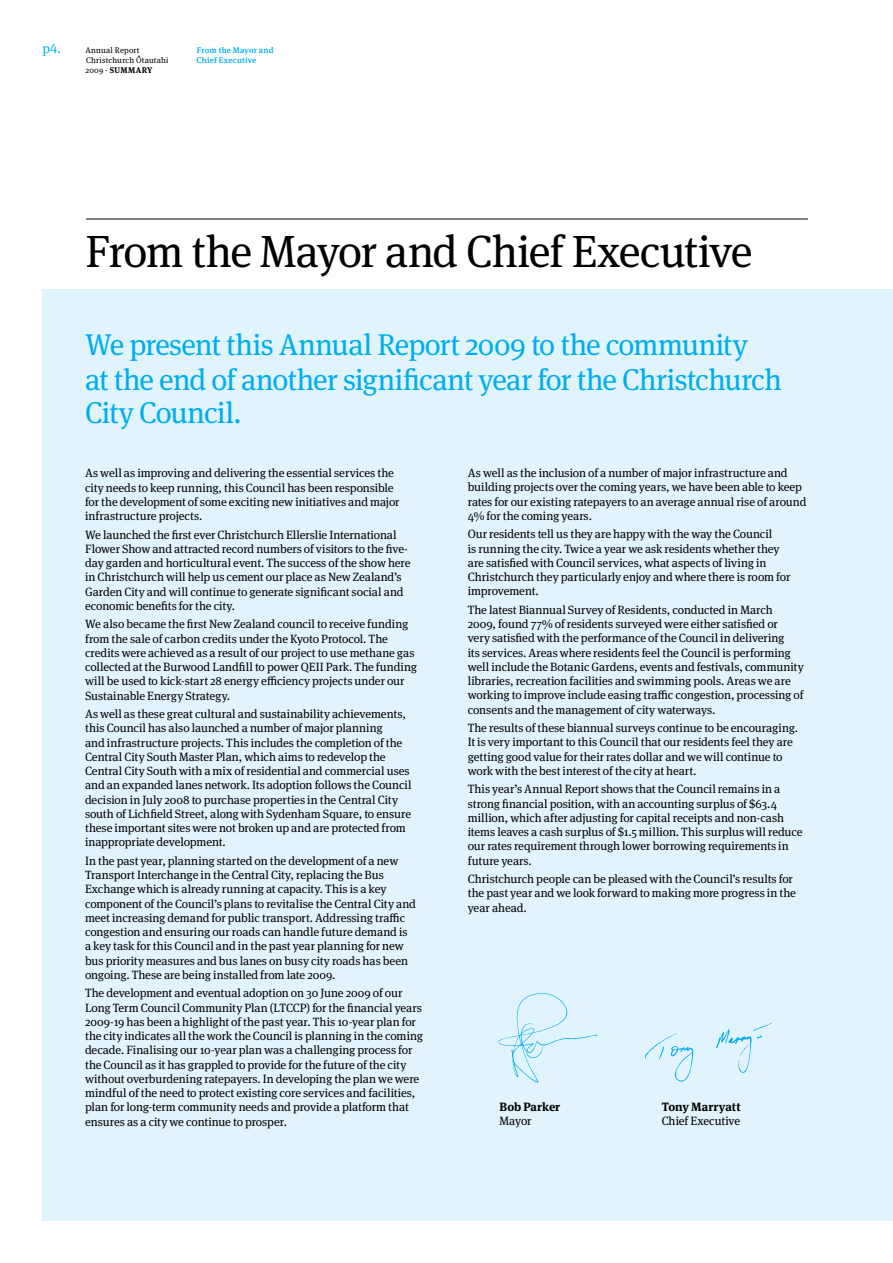
<style>
.page{position:relative;width:893px;height:1263px;background:#fff}
.page>*{position:absolute;margin:0;border:0;box-sizing:border-box;transform-origin:0 0}
.t1{font:45px "Meta Serif Pro";letter-spacing:-.03em;color:#000}
.t2{font:30px/34px "Meta Serif Pro";letter-spacing:-.025em;color:#00aeef}
.t3{font:12px/14.2px "Meta Serif Pro";letter-spacing:-.005em;color:#000}
.t4{font:700 12px "Meta Serif Pro";color:#000}
.t5{font:8.25px/9.8px "Meta Serif Pro";letter-spacing:.025em;color:#000}
.t6{font:500 8.25px/9.8px "Meta Serif Pro";letter-spacing:.02em;color:#00aeef}
.s1{font-size:13.5px;color:#00aeef}
.s2{font-weight:700}
</style>
<div class="page">
<hr style="left:86px;top:219px;width:722px;height:1px;background:#000">
<div style="left:43px;top:289px;width:850px;height:931px;background:#e1f4fd"></div>
<svg style="left:498px;top:993px;width:99px;height:89px"></svg>
<svg style="left:645px;top:1033px;width:48px;height:48px"></svg>
<svg style="left:716px;top:1023px;width:55px;height:50px"></svg>
<p class="t5" style="left:86px;top:45px;width:85px;text-indent:-43px"><span class="s1">p4.</span> Annual Report<br>Christchurch Otautahi<br>2009 - <span class="s2">SUMMARY</span></p>
<p class="t6" style="left:197px;top:45px;width:78px">From the Mayor and<br>Chief Executive</p>
<h1 class="t1" style="left:85px;top:219px;width:668px">From the Mayor and Chief Executive</h1>
<h2 class="t2" style="left:85px;top:326px;width:698px">We present this Annual Report 2009 to the community<br>at the end of another significant year for the Christchurch<br>City Council.</h2>
<p class="t3" style="left:85px;top:466px;width:316px">As well as improving and delivering the essential services the city needs to keep running, this Council has been responsible for the development of some exciting new initiatives and major infrastructure projects.</p>
<p class="t3" style="left:85px;top:527px;width:327px">We launched the first ever Christchurch Ellerslie International Flower Show and attracted record numbers of visitors to the five&shy;day garden and horticultural event. The success of the show here in Christchurch will help us cement our place as New Zealand’s Garden City and will continue to generate significant social and economic benefits for the city.</p>
<p class="t3" style="left:85px;top:616px;width:334px">We also became the first New Zealand council to receive funding from the sale of carbon credits under the Kyoto Protocol. The credits were achieved as a result of our project to use methane gas collected at the Burwood Landfill to power QEII Park. The funding will be used to kick-start 28 energy efficiency projects under our Sustainable Energy Strategy.</p>
<p class="t3" style="left:85px;top:706px;width:328px">As well as these great cultural and sustainability achievements, this Council has also launched a number of major planning<br>and infrastructure projects. This includes the completion of the Central City South Master Plan, which aims to redevelop the Central City South with a mix of residential and commercial uses and an expanded lanes network. Its adoption follows the Council decision in July 2008 to purchase properties in the Central City south of Lichfield Street, along with Sydenham Square, to ensure these important sites were not broken up and are protected from inappropriate development.</p>
<p class="t3" style="left:85px;top:853px;width:332px">In the past year, planning started on the development of a new Transport Interchange in the Central City, replacing the Bus Exchange which is already running at capacity. This is a key component of the Council’s plans to revitalise the Central City and meet increasing demand for public transport. Addressing traffic congestion and ensuring our roads can handle future demand is a key task for this Council and in the past year planning for new bus priority measures and bus lanes on busy city roads has been ongoing. These are being installed from late 2009.</p>
<p class="t3" style="left:85px;top:985px;width:340px">The development and eventual adoption on 30 June 2009 of our Long Term Council Community Plan (LTCCP) for the financial years 2009-19 has been a highlight of the past year. This 10-year plan for the city indicates all the work the Council is planning in the coming decade. Finalising our 10-year plan was a challenging process for the Council as it has grappled to provide for the future of the city without overburdening ratepayers. In developing the plan we were mindful of the need to protect existing core services and facilities, plan for long-term community needs and provide a platform that ensures as a city we continue to prosper.</p>
<p class="t3" style="left:468px;top:465px;width:340px">As well as the inclusion of a number of major infrastructure and building projects over the coming years, we have been able to keep rates for our existing ratepayers to an average annual rise of around 4% for the coming years.</p>
<p class="t3" style="left:468px;top:527px;width:324px">Our residents tell us they are happy with the way the Council<br>is running the city. Twice a year we ask residents whether they are satisfied with Council services, what aspects of living in Christchurch they particularly enjoy and where there is room for improvement.</p>
<p class="t3" style="left:468px;top:602px;width:337px">The latest Biannual Survey of Residents, conducted in March 2009, found 77% of residents surveyed were either satisfied or<br>very satisfied with the performance of the Council in delivering<br>its services. Areas where residents feel the Council is performing well include the Botanic Gardens, events and festivals, community libraries, recreation facilities and swimming pools. Areas we are working to improve include easing traffic congestion, processing of consents and the management of city waterways.</p>
<p class="t3" style="left:468px;top:720px;width:332px">The results of these biannual surveys continue to be encouraging.<br>It is very important to this Council that our residents feel they are getting good value for their rates dollar and we will continue to work with the best interest of the city at heart.</p>
<p class="t3" style="left:468px;top:781px;width:336px">This year’s Annual Report shows that the Council remains in a strong financial position, with an accounting surplus of $63.4 million, which after adjusting for capital receipts and non-cash items leaves a cash surplus of $1.5 million. This surplus will reduce our rates requirement through lower borrowing requirements in future years.</p>
<p class="t3" style="left:468px;top:871px;width:330px">Christchurch people can be pleased with the Council’s results for the past year and we look forward to making more progress in the year ahead.</p>
<p class="t4" style="left:500px;top:1097px;width:62px">Bob Parker</p>
<p class="t4" style="left:662px;top:1097px;width:81px">Tony Marryatt</p>
<p class="t3" style="left:500px;top:1113px;width:33px">Mayor</p>
<p class="t3" style="left:662px;top:1113px;width:80px">Chief Executive</p>
</div>
